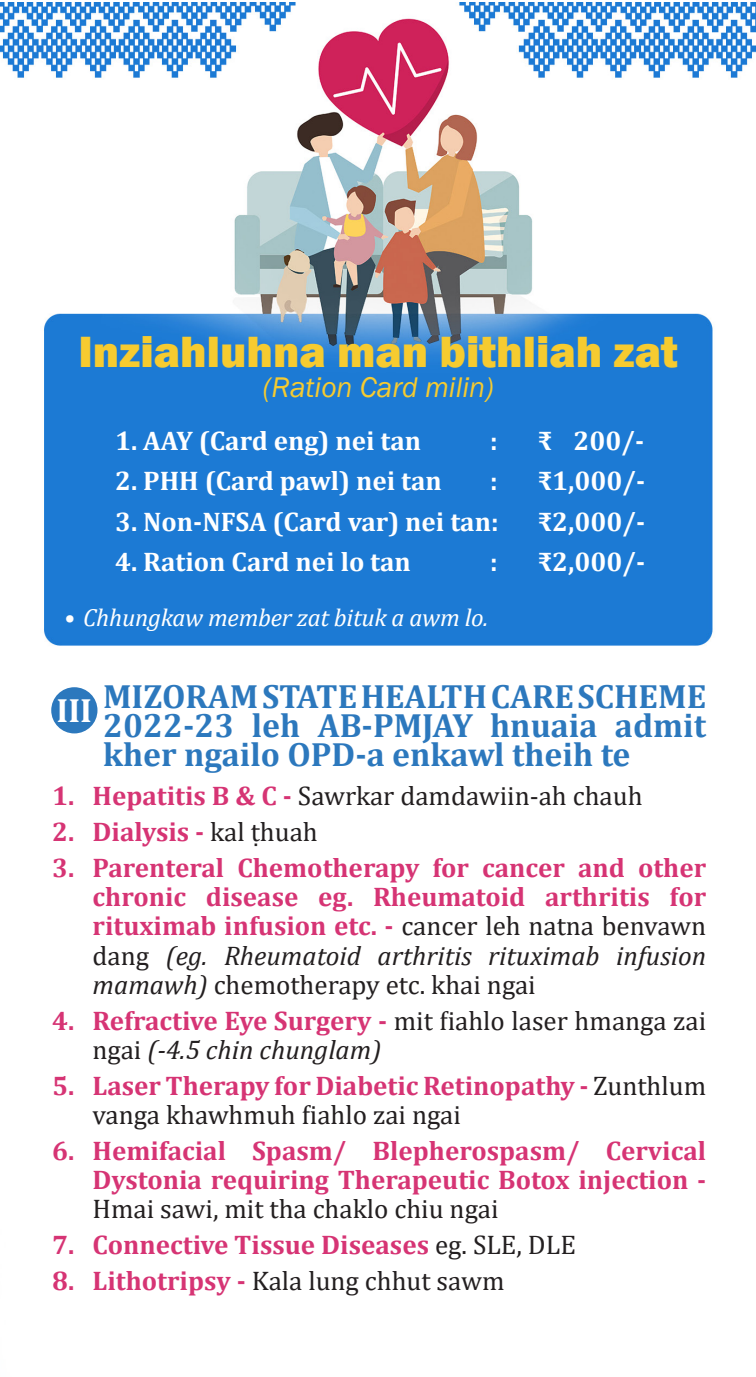
<style>
.page{position:relative;width:756px;height:1377px;background:#fff}
.page>*{position:absolute;margin:0;border:0;box-sizing:border-box;transform-origin:0 0}
.t1{font:800 45px "Franklin Gothic";color:#f6cb30}
.t2{font:700 33.75px/29.2px "Cambria";color:#2c78bd;text-align:justify}
.t3{font:700 33.75px "Cambria";color:#fff}
.t4{font:italic 29.25px "Franklin Gothic";color:#f6cb30}
.t5{font:700 27px/29.2px "Cambria";color:#d63474;text-align:justify}
.t6{font:27px/29.2px "Cambria";color:#231f20}
.t7{font:700 27px "Cambria";color:#fff}
.t8{font:italic 24.75px "Cambria";letter-spacing:-.01em;color:#fff}
.s1{font-weight:700;color:#d63474}
.s2{font-weight:400;color:#231f20}
.s3{font-weight:400;font-style:italic;color:#231f20}
.s4{font-style:italic}
</style>
<div class="page">
<img style="left:0;top:2px;width:756px;height:732px">
<div style="left:51px;top:687px;width:46px;height:46px;background:#2c78bd;border-radius:50%"></div>
<p class="t1" style="left:78px;top:323px;width:601px">Inziahluhna man bithliah zat</p>
<p class="t4" style="left:263px;top:369px;width:232px">(Ration Card milin)</p>
<p class="t7" style="left:115px;top:422px;width:308px">1. AAY (Card eng) nei tan</p>
<p class="t7" style="left:490px;top:422px;width:9px">:</p>
<p class="t7" style="left:537px;top:422px;width:108px">₹ 200/-</p>
<p class="t7" style="left:115px;top:462px;width:328px">2. PHH (Card pawl) nei tan</p>
<p class="t7" style="left:490px;top:462px;width:9px">:</p>
<p class="t7" style="left:537px;top:462px;width:109px">₹1,000/-</p>
<p class="t7" style="left:115px;top:503px;width:385px">3. Non-NFSA (Card var) nei tan:</p>
<p class="t7" style="left:537px;top:503px;width:109px">₹2,000/-</p>
<p class="t7" style="left:115px;top:543px;width:297px">4. Ration Card nei lo tan</p>
<p class="t7" style="left:490px;top:543px;width:9px">:</p>
<p class="t7" style="left:537px;top:543px;width:109px">₹2,000/-</p>
<p class="t8" style="left:64px;top:600px;width:426px">• Chhungkaw member zat bituk a awm lo.</p>
<p class="t2" style="left:103px;top:681px;width:604px">MIZORAM STATE HEALTH CARE SCHEME 2022-23 leh AB-PMJAY hnuaia admit kher ngailo OPD-a enkawl theih te</p>
<p class="t6" style="left:52px;top:781px;width:592px"><span class="s1">1. Hepatitis B &amp; C -</span> Sawrkar damdawiin-ah chauh</p>
<p class="t5" style="left:52px;top:816px;width:267px">2. Dialysis - <span class="s2">kal ṭhuah</span></p>
<p class="t5" style="left:93px;top:852px;width:615px;text-indent:-41px">3. Parenteral Chemotherapy for cancer and other chronic disease eg. Rheumatoid arthritis for rituximab infusion etc. - <span class="s2">cancer leh natna benvawn dang</span> <span class="s3">(eg. Rheumatoid arthritis rituximab infusion mamawh)</span> <span class="s2">chemotherapy etc. khai ngai</span></p>
<p class="t6" style="left:93px;top:1006px;width:615px;text-indent:-41px"><span class="s1">4. Refractive Eye Surgery -</span> mit fiahlo laser hmanga zai ngai <span class="s4">(-4.5 chin chunglam)</span></p>
<p class="t5" style="left:93px;top:1070px;width:615px;text-indent:-41px">5. Laser Therapy for Diabetic Retinopathy - <span class="s2">Zunthlum vanga khawhmuh fiahlo zai ngai</span></p>
<p class="t5" style="left:93px;top:1135px;width:615px;text-indent:-41px">6. Hemifacial Spasm/ Blepherospasm/ Cervical Dystonia requiring Therapeutic Botox injection - <span class="s2">Hmai sawi, mit tha chaklo chiu ngai</span></p>
<p class="t5" style="left:52px;top:1229px;width:525px">7. Connective Tissue Diseases <span class="s2">eg. SLE, DLE</span></p>
<p class="t6" style="left:52px;top:1266px;width:454px"><span class="s1">8. Lithotripsy -</span> Kala lung chhut sawm</p>
<p class="t3" style="left:57px;top:686px;width:37px">III</p>
</div>
